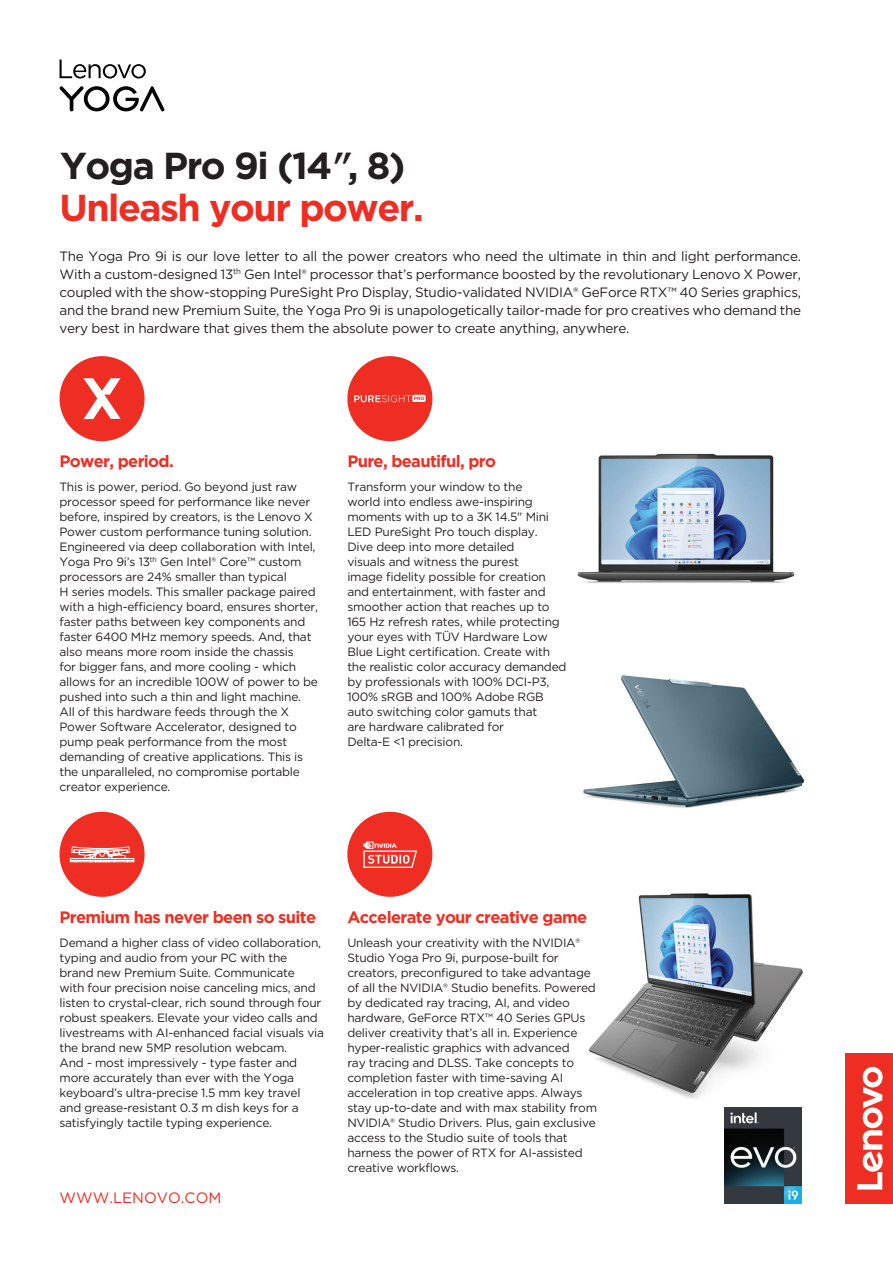
<style>
.page{position:relative;width:893px;height:1263px;background:#fff}
.page>*{position:absolute;margin:0;border:0;box-sizing:border-box;transform-origin:0 0}
.t1{font:700 37.5px "Gotham";letter-spacing:-.04em;color:#ee2e22}
.t2{font:700 37.5px "Gotham";letter-spacing:-.04em;color:#231f20}
.t3{font:700 16.5px "Gotham";letter-spacing:-.04em;color:#ee2e22}
.t4{font:15px "Gotham";color:#ee2e22}
.t5{font:13.5px/18px "Gotham";letter-spacing:-.02em;color:#231f20;text-align:justify}
.t6{font:12px/15px "Gotham";letter-spacing:-.02em;color:#231f20}
.s1{font-weight:500;font-style:italic}
</style>
<div class="page">
<img style="left:589px;top:893px;width:215px;height:215px">
<img style="left:583px;top:675px;width:222px;height:133px">
<img style="left:577px;top:453px;width:218px;height:130px">
<div style="left:846px;top:1053px;width:47px;height:150px;background:#ee2e22"></div>
<svg style="left:857px;top:1067px;width:26px;height:122px"></svg>
<svg style="left:60px;top:60px;width:86px;height:19px"></svg>
<svg style="left:59px;top:86px;width:106px;height:25px"></svg>
<img style="left:725px;top:1108px;width:76px;height:95px">
<div style="left:347px;top:356px;width:85px;height:85px;background:#ee2e22;border-radius:50%"></div>
<svg style="left:354px;top:395px;width:72px;height:7px"></svg>
<div style="left:59px;top:812px;width:86px;height:85px;background:#ee2e22;border-radius:50%"></div>
<svg style="left:70px;top:846px;width:64px;height:17px"></svg>
<div style="left:59px;top:356px;width:86px;height:85px;background:#ee2e22;border-radius:50%"></div>
<svg style="left:83px;top:378px;width:38px;height:41px"></svg>
<svg style="left:347px;top:812px;width:85px;height:85px"></svg>
<h1 class="t2" style="left:60px;top:141px;width:347px">Yoga Pro 9i (14<span class="s1">"</span>, 8)</h1>
<h1 class="t1" style="left:60px;top:183px;width:366px">Unleash your power.</h1>
<p class="t5" style="left:60px;top:247px;width:743px">The Yoga Pro 9i is our love letter to all the power creators who need the ultimate in thin and light performance.<br>With a custom-designed 13<sup>th</sup> Gen Intel® processor that’s performance boosted by the revolutionary Lenovo X Power, coupled with the show-stopping PureSight Pro Display, Studio-validated NVIDIA® GeForce RTX™ 40 Series graphics, and the brand new Premium Suite, the Yoga Pro 9i is unapologetically tailor-made for pro creatives who demand the very best in hardware that gives them the absolute power to create anything, anywhere.</p>
<h2 class="t3" style="left:60px;top:450px;width:116px">Power, period.</h2>
<p class="t6" style="left:60px;top:478px;width:260px">This is power, period. Go beyond just raw processor speed for performance like never before, inspired by creators, is the Lenovo X Power custom performance tuning solution.<br>Engineered via deep collaboration with Intel, Yoga Pro 9i’s 13<sup>th</sup> Gen Intel® Core™ custom processors are 24% smaller than typical<br>H series models. This smaller package paired with a high-efficiency board, ensures shorter, faster paths between key components and faster 6400 MHz memory speeds. And, that also means more room inside the chassis<br>for bigger fans, and more cooling - which allows for an incredible 100W of power to be pushed into such a thin and light machine.<br>All of this hardware feeds through the X Power Software Accelerator, designed to pump peak performance from the most demanding of creative applications. This is the unparalleled, no compromise portable creator experience.</p>
<h2 class="t3" style="left:347px;top:450px;width:150px">Pure, beautiful, pro</h2>
<p class="t6" style="left:347px;top:478px;width:221px">Transform your window to the<br>world into endless awe-inspiring moments with up to a 3K 14.5" Mini<br>LED PureSight Pro touch display.<br>Dive deep into more detailed<br>visuals and witness the purest<br>image fidelity possible for creation and entertainment, with faster and smoother action that reaches up to<br>165 Hz refresh rates, while protecting your eyes with TÜV Hardware Low<br>Blue Light certification. Create with the realistic color accuracy demanded by professionals with 100% DCI-P3,<br>100% sRGB and 100% Adobe RGB auto switching color gamuts that<br>are hardware calibrated for<br>Delta-E &lt;1 precision.</p>
<h2 class="t3" style="left:60px;top:907px;width:258px">Premium has never been so suite</h2>
<p class="t6" style="left:60px;top:935px;width:266px">Demand a higher class of video collaboration, typing and audio from your PC with the brand new Premium Suite. Communicate<br>with four precision noise canceling mics, and listen to crystal-clear, rich sound through four robust speakers. Elevate your video calls and livestreams with AI-enhanced facial visuals via the brand new 5MP resolution webcam.<br>And - most impressively - type faster and more accurately than ever with the Yoga keyboard’s ultra-precise 1.5 mm key travel and grease-resistant 0.3 m dish keys for a satisfyingly tactile typing experience.</p>
<p class="t4" style="left:60px;top:1188px;width:163px">WWW.LENOVO.COM</p>
<h2 class="t3" style="left:347px;top:907px;width:241px">Accelerate your creative game</h2>
<p class="t6" style="left:347px;top:935px;width:251px">Unleash your creativity with the NVIDIA® Studio Yoga Pro 9i, purpose-built for creators, preconfigured to take advantage of all the NVIDIA® Studio benefits. Powered by dedicated ray tracing, AI, and video hardware, GeForce RTX™ 40 Series GPUs deliver creativity that’s all in. Experience hyper-realistic graphics with advanced<br>ray tracing and DLSS. Take concepts to completion faster with time-saving AI acceleration in top creative apps. Always stay up-to-date and with max stability from NVIDIA® Studio Drivers. Plus, gain exclusive access to the Studio suite of tools that harness the power of RTX for AI-assisted creative workflows.</p>
</div>
